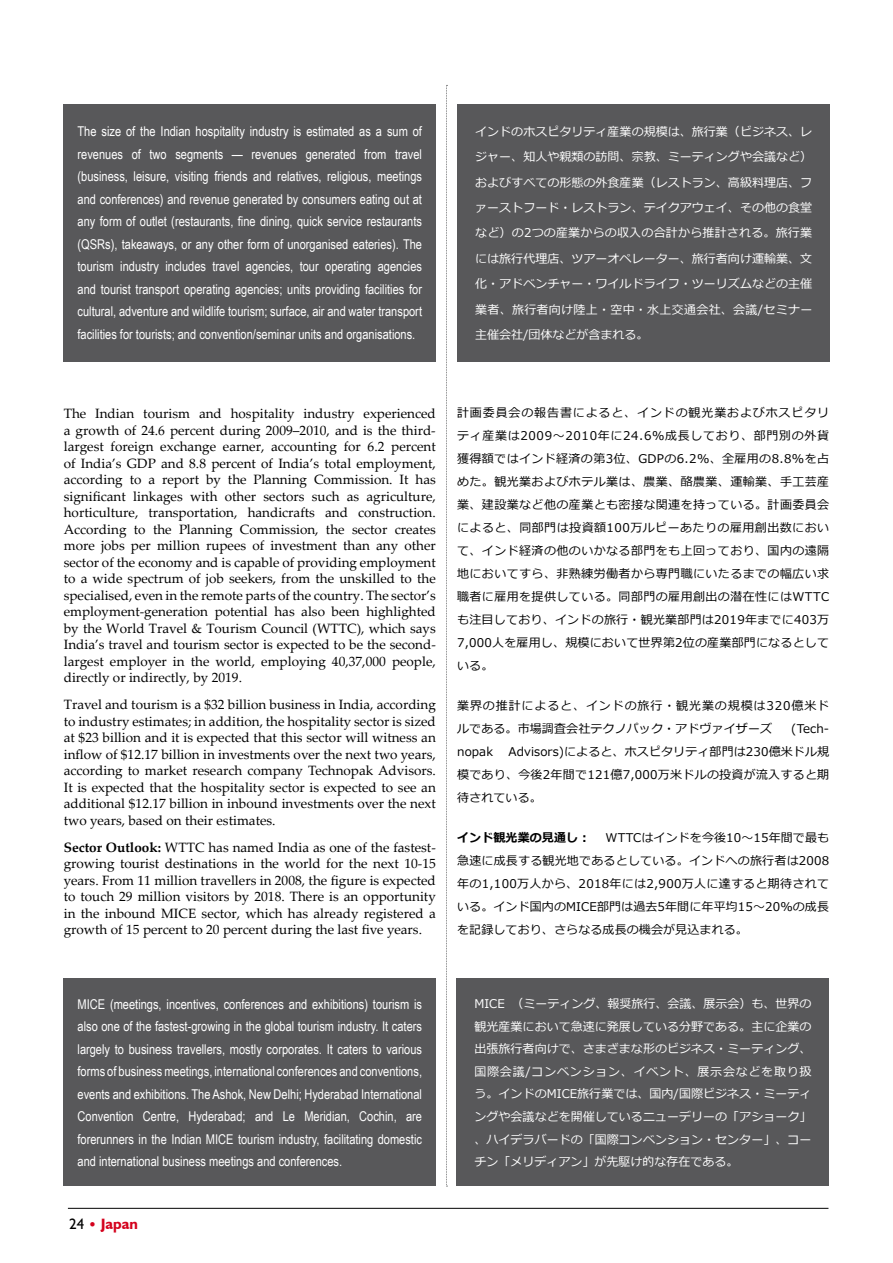
<style>
.page{position:relative;width:893px;height:1263px;background:#fff}
.page>*{position:absolute;margin:0;border:0;box-sizing:border-box;transform-origin:0 0}
.t1{font:700 15px "Humanist 521 BT";color:#d4021d}
.t2{font:13.5px/16.5px "Palatino Linotype";color:#000;text-align:justify}
.t3{font:13.5px/22.5px "Arial Narrow";color:#fff;text-align:justify}
.t4{font:12px/23px "Meiryo";letter-spacing:.015em;color:#000;text-align:justify}
.t5{font:12px/25.3px "Meiryo";letter-spacing:.005em;color:#fff;text-align:justify}
.t6{font:12px/23px "Meiryo";letter-spacing:.075em;color:#000}
.t7{font:700 12px "Meiryo";letter-spacing:.01em;color:#000}
.s1{font-weight:700}
.s2{font-weight:400;color:#000}
.s3{font-weight:400}
</style>
<div class="page">
<hr style="left:68px;top:1208px;width:760px;height:1px;background:#000">
<div style="left:64px;top:978px;width:372px;height:208px;background:#58585a"></div>
<div style="left:64px;top:104px;width:372px;height:257px;background:#58585a"></div>
<div style="left:457px;top:104px;width:372px;height:257px;background:#58585a"></div>
<div style="left:456px;top:978px;width:372px;height:208px;background:#58585a"></div>
<svg style="left:446px;top:85px;width:1px;height:1102px"></svg>
<p class="t3" style="left:78px;top:120px;width:346px">The size of the Indian hospitality industry is estimated as a sum of revenues of two segments — revenues generated from travel (business, leisure, visiting friends and relatives, religious, meetings and conferences) and revenue generated by consumers eating out at any form of outlet (restaurants, fine dining, quick service restaurants (QSRs), takeaways, or any other form of unorganised eateries). The tourism industry includes travel agencies, tour operating agencies and tourist transport operating agencies; units providing facilities for cultural, adventure and wildlife tourism; surface, air and water transport facilities for tourists; and convention/seminar units and organisations.</p>
<p class="t5" style="left:475px;top:119px;width:339px">インドのホスピタリティ産業の規模は、旅行業（ビジネス、レジャー、知人や親類の訪問、宗教、ミーティングや会議など）およびすべての形態の外食産業（レストラン、高級料理店、ファーストフード・レストラン、テイクアウェイ、その他の食堂など）の2つの産業からの収入の合計から推計される。旅行業には旅行代理店、ツアーオペレーター、旅行者向け運輸業、文化・アドベンチャー・ワイルドライフ・ツーリズムなどの主催業者、旅行者向け陸上・空中・水上交通会社、会議/セミナー主催会社/団体などが含まれる。</p>
<p class="t2" style="left:64px;top:405px;width:374px">The Indian tourism and hospitality industry experienced a growth of 24.6 percent during 2009–2010, and is the third&shy;largest foreign exchange earner, accounting for 6.2 percent of India’s GDP and 8.8 percent of India’s total employment, according to a report by the Planning Commission. It has significant linkages with other sectors such as agriculture, horticulture, transportation, handicrafts and construction.<br>According to the Planning Commission, the sector creates more jobs per million rupees of investment than any other sector of the economy and is capable of providing employment to a wide spectrum of job seekers, from the unskilled to the specialised, even in the remote parts of the country. The sector’s employment-generation potential has also been highlighted by the World Travel &amp; Tourism Council (WTTC), which says India’s travel and tourism sector is expected to be the second&shy;largest employer in the world, employing 40,37,000 people, directly or indirectly, by 2019.</p>
<p class="t2" style="left:64px;top:696px;width:374px">Travel and tourism is a $32 billion business in India, according to industry estimates; in addition, the hospitality sector is sized at $23 billion and it is expected that this sector will witness an inflow of $12.17 billion in investments over the next two years, according to market research company Technopak Advisors.<br>It is expected that the hospitality sector is expected to see an additional $12.17 billion in inbound investments over the next two years, based on their estimates.</p>
<p class="t2" style="left:64px;top:838px;width:374px"><span class="s1">Sector Outlook:</span> WTTC has named India as one of the fastest&shy;growing tourist destinations in the world for the next 10-15 years. From 11 million travellers in 2008, the figure is expected to touch 29 million visitors by 2018. There is an opportunity in the inbound MICE sector, which has already registered a growth of 15 percent to 20 percent during the last five years.</p>
<p class="t4" style="left:457px;top:402px;width:374px">計画委員会の報告書によると、インドの観光業およびホスピタリティ産業は2009～2010年に24.6%成長しており、部門別の外貨獲得額ではインド経済の第3位、GDPの6.2%、全雇用の8.8%を占めた。観光業およびホテル業は、農業、酪農業、運輸業、手工芸産業、建設業など他の産業とも密接な関連を持っている。計画委員会によると、同部門は投資額100万ルピーあたりの雇用創出数において、インド経済の他のいかなる部門をも上回っており、国内の遠隔地においてすら、非熟練労働者から専門職にいたるまでの幅広い求職者に雇用を提供している。同部門の雇用創出の潜在性にはWTTCも注目しており、インドの旅行・観光業部門は2019年までに403万7,000人を雇用し、規模において世界第2位の産業部門になるとしている。</p>
<p class="t6" style="left:457px;top:695px;width:374px">業界の推計によると、インドの旅行・観光業の規模は320億米ドルである。市場調査会社テクノパック・アドヴァイザーズ</p>
<p class="t4" style="left:791px;top:718px;width:39px">(Tech-</p>
<p class="t4" style="left:457px;top:741px;width:374px;text-indent:51px">Advisors)によると、ホスピタリティ部門は230億米ドル規模であり、今後2年間で121億7,000万米ドルの投資が流入すると期待されている。</p>
<p class="t7" style="left:457px;top:830px;width:135px">インド観光業の見通し：</p>
<p class="t4" style="left:457px;top:741px;width:37px">nopak</p>
<p class="t4" style="left:457px;top:827px;width:374px;text-indent:148px">WTTCはインドを今後10～15年間で最も急速に成長する観光地であるとしている。インドへの旅行者は2008年の1,100万人から、2018年には2,900万人に達すると期待されている。インド国内のMICE部門は過去5年間に年平均15～20%の成長を記録しており、さらなる成長の機会が見込まれる。</p>
<p class="t3" style="left:78px;top:992px;width:346px">MICE (meetings, incentives, conferences and exhibitions) tourism is also one of the fastest-growing in the global tourism industry. It caters largely to business travellers, mostly corporates. It caters to various forms of business meetings, international conferences and conventions, events and exhibitions. The Ashok, New Delhi; Hyderabad International Convention Centre, Hyderabad; and Le Meridian, Cochin, are forerunners in the Indian MICE tourism industry, facilitating domestic and international business meetings and conferences.</p>
<p class="t1" style="left:69px;top:1214px;width:70px"><span class="s2">24</span> <span class="s3">•</span> Japan</p>
<p class="t5" style="left:474px;top:993px;width:339px;line-height:22.6px">MICE （ミーティング、報奨旅行、会議、展示会）も、世界の観光産業において急速に発展している分野である。主に企業の出張旅行者向けで、さまざまな形のビジネス・ミーティング、国際会議/コンベンション、イベント、展示会などを取り扱う。インドのMICE旅行業では、国内/国際ビジネス・ミーティングや会議などを開催しているニューデリーの「アショーク」、ハイデラバードの「国際コンベンション・センター」、コーチン「メリディアン」が先駆け的な存在である。</p>
</div>
